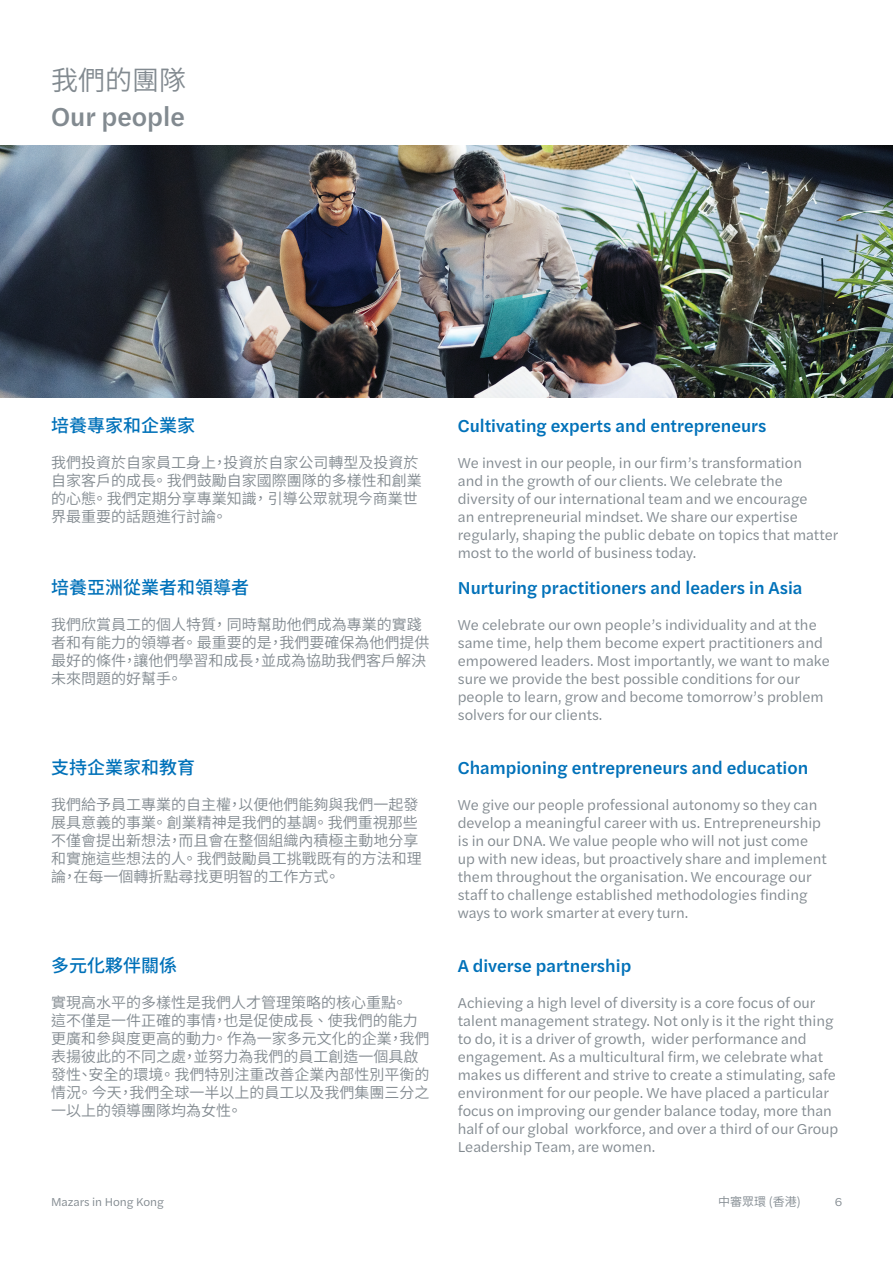
<style>
.page{position:relative;width:893px;height:1263px;background:#fff}
.page>*{position:absolute;margin:0;border:0;box-sizing:border-box;transform-origin:0 0}
.Page_subtitle{font:500 27px "Halyard Text";color:#828a90}
.Page_title{font:27px "Source Han Sans HK";color:#828a90}
.Body_text{font:500 18px "Halyard Text";color:#0071b9}
.Body_text-2{font:500 18px "Source Han Sans HK";color:#0071b9}
.Body_text-3{font:15px/18px "Halyard Text";color:#828a90}
.Body_text-4{font:15px/18px "Source Han Sans HK";color:#828a90}
.Footer_text{font:12px "Halyard Text";color:#828a90}
.Footer_text-2{font:12px "Source Han Sans HK";color:#828a90}
.s1{color:#8c9198}
</style>
<div class="page">
<img style="left:0;top:145px;width:893px;height:252px">
<p class="Page_title" style="left:51px;top:65px;width:136px">我們的團隊</p>
<p class="Page_subtitle" style="left:51px;top:97px;width:135px">Our people</p>
<p class="Body_text-2" style="left:51px;top:415px;width:145px">培養專家和企業家</p>
<p class="Body_text-4" style="left:51px;top:454px;width:372px">我們投資於自家員工身上，投資於自家公司轉型<span class="s1">及</span>投資於自家客戶的成長。 我們鼓勵自家國際團隊的多樣性和創業的心態。 我們定期分享專業知識， 引導公眾就現今商業世界最重要的話題進行討論。</p>
<p class="Body_text-2" style="left:51px;top:577px;width:199px">培養亞洲從業者和領導者</p>
<p class="Body_text-4" style="left:51px;top:616px;width:380px">我們欣賞員工的個人特質， 同時幫助他們成為專業的實踐者和有能力的領導者。 最重要的是，我們要確保為他們提供最好的條件，讓他們學習和成長，並成為協助我們客戶解決未來問題的好幫手。</p>
<p class="Body_text-2" style="left:51px;top:757px;width:145px">支持企業家和教育</p>
<p class="Body_text-4" style="left:51px;top:796px;width:372px">我們給予員工專業的自主權，以便他們能夠與我們一起發展具意義的事業。 創業精神是我們的基調。 我們重視那些不僅會提出新想法，而且會在整個組織內積極主動地分享和實施這些想法的人。 我們鼓勵員工挑戰既有的方法和理論，在每一個轉折點尋找更明智的工作方式。</p>
<p class="Body_text-2" style="left:51px;top:955px;width:127px">多元化夥伴關係</p>
<p class="Body_text-4" style="left:51px;top:994px;width:380px">實現高水平的多樣性是我們人才管理策略的核心重點。<br>這不僅是一件正確的事情，也是促使成長 、 使我們的能力更廣和參與度更高的動力。 作為一家多元文化的企業，我們表揚彼此的不同之處，並努力為我們的員工創造一個具啟發性、安全的環境。 我們特別注重改善企業內部性別平衡的情況。 今天，我們全球一半以上的員工以及我們集團三分之一以上的領導團隊均為女性。</p>
<p class="Body_text" style="left:458px;top:413px;width:310px">Cultivating experts and entrepreneurs</p>
<p class="Body_text-3" style="left:458px;top:453px;width:382px">We invest in our people, in our firm’s transformation<br>and in the growth of our clients. We celebrate the diversity of our international team and we encourage<br>an entrepreneurial mindset. We share our expertise regularly, shaping the public debate on topics that matter most to the world of business today.</p>
<p class="Body_text" style="left:458px;top:575px;width:346px">Nurturing practitioners and leaders in Asia</p>
<p class="Body_text-3" style="left:458px;top:615px;width:373px">We celebrate our own people’s individuality and at the same time, help them become expert practitioners and empowered leaders. Most importantly, we want to make sure we provide the best possible conditions for our people to learn, grow and become tomorrow’s problem solvers for our clients.</p>
<p class="Body_text" style="left:458px;top:755px;width:352px">Championing entrepreneurs and education</p>
<p class="Body_text-3" style="left:458px;top:795px;width:370px">We give our people professional autonomy so they can develop a meaningful career with us. Entrepreneurship is in our DNA. We value people who will not just come up with new ideas, but proactively share and implement them throughout the organisation. We encourage our staff to challenge established methodologies finding ways to work smarter at every turn.</p>
<p class="Body_text" style="left:458px;top:953px;width:175px">A diverse partnership</p>
<p class="Body_text-3" style="left:458px;top:993px;width:382px">Achieving a high level of diversity is a core focus of our talent management strategy. Not only is it the right thing to do, it is a driver of growth, wider performance and engagement. As a multicultural firm, we celebrate what makes us different and strive to create a stimulating, safe environment for our people. We have placed a particular focus on improving our gender balance today, more than half of our global workforce, and over a third of our Group Leadership Team, are women.</p>
<p class="Footer_text" style="left:51px;top:1193px;width:114px">Mazars in Hong Kong</p>
<p class="Footer_text-2" style="left:718px;top:1195px;width:84px">中審眾環 (香港)</p>
<p class="Footer_text" style="left:835px;top:1193px;width:8px">6</p>
</div>
